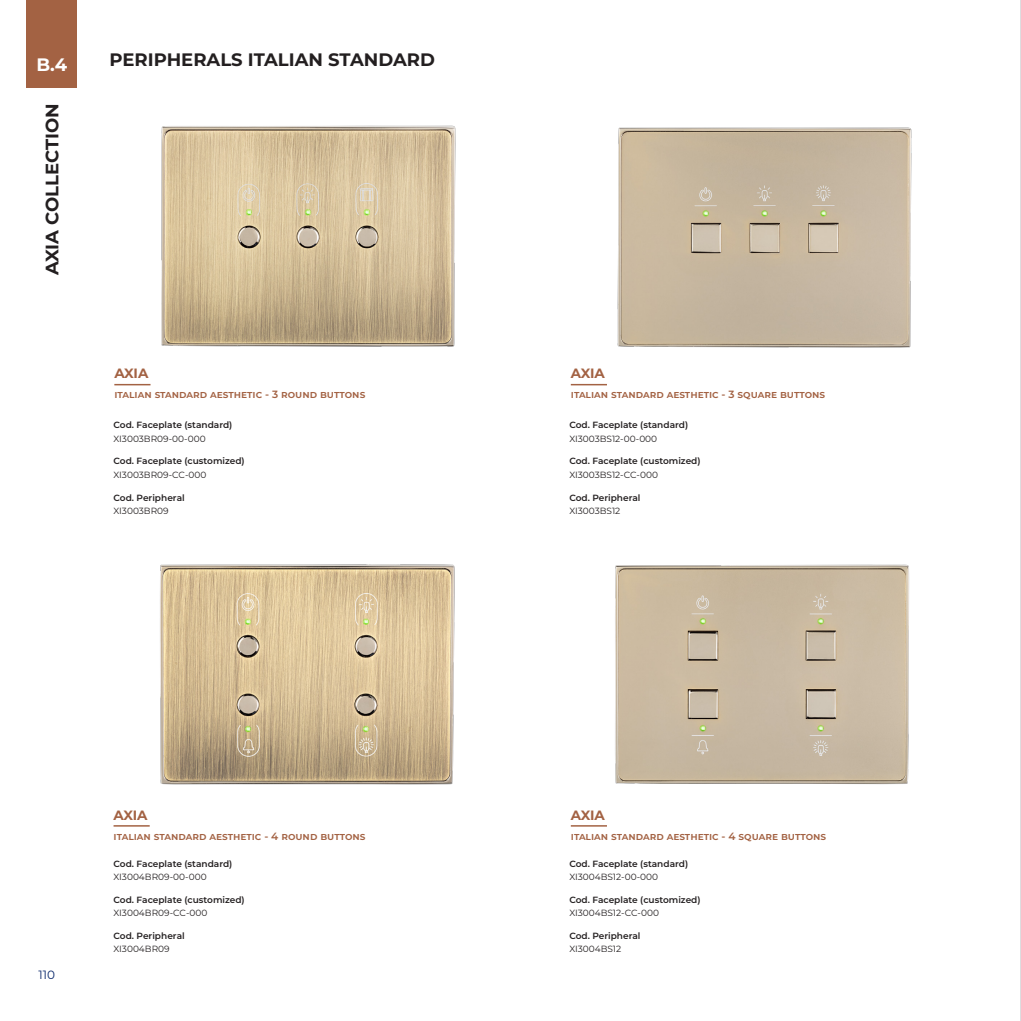
<style>
.page{position:relative;width:1021px;height:1021px;background:#fff}
.page>*{position:absolute;margin:0;border:0;box-sizing:border-box;transform-origin:0 0}
.t1{font:700 18px "Montserrat";color:#231f20}
.t2{font:700 18px "Montserrat";color:#fff}
.t3{font:700 13.5px "Montserrat";letter-spacing:-.02em;color:#a36243}
.t4{font:12px "Montserrat";color:#0d2b6d}
.t5{font:600 10.5px "Montserrat";color:#a36243}
.t6{font:600 9px "Montserrat";letter-spacing:-.015em;color:#231f20}
.t7{font:9px "Montserrat";color:#231f20}
</style>
<div class="page">
<div style="left:27px;top:0;width:50px;height:88px;background:#a36243"></div>
<hr style="left:1020px;top:0;width:1px;height:1020px;background:#bcbdc0">
<hr style="left:113px;top:825px;width:37px;height:1px;background:#a36243">
<hr style="left:571px;top:384px;width:36px;height:1px;background:#a36243">
<hr style="left:114px;top:384px;width:36px;height:1px;background:#a36243">
<hr style="left:571px;top:825px;width:36px;height:1px;background:#a36243">
<img style="left:617px;top:127px;width:295px;height:221px">
<img style="left:161px;top:125px;width:295px;height:222px">
<img style="left:615px;top:564px;width:295px;height:221px">
<img style="left:160px;top:564px;width:295px;height:221px">
<h1 class="t2" style="left:36px;top:52px;width:32px">B.4</h1>
<p class="t1" style="left:109px;top:47px;width:327px">PERIPHERALS ITALIAN STANDARD</p>
<h1 class="t1" style="left:39px;top:275px;width:174px;rotate:-90deg">AXIA COLLECTION</h1>
<p class="t3" style="left:114px;top:364px;width:35px">AXIA</p>
<p class="t5" style="left:114px;top:387px;width:252px">italian standard aesthetic - 3 round buttons</p>
<p class="t6" style="left:114px;top:418px;width:120px">Cod. Faceplate (standard)</p>
<p class="t7" style="left:114px;top:432px;width:94px">XI3003BR09-00-000</p>
<p class="t6" style="left:114px;top:455px;width:133px">Cod. Faceplate (customized)</p>
<p class="t7" style="left:114px;top:468px;width:94px">XI3003BR09-CC-000</p>
<p class="t6" style="left:114px;top:491px;width:73px">Cod. Peripheral</p>
<p class="t7" style="left:114px;top:504px;width:57px">XI3003BR09</p>
<h3 class="t4" style="left:38px;top:966px;width:18px">110</h3>
<p class="t3" style="left:114px;top:805px;width:35px">AXIA</p>
<p class="t5" style="left:114px;top:828px;width:253px">italian standard aesthetic - 4 round buttons</p>
<p class="t6" style="left:114px;top:856px;width:120px">Cod. Faceplate (standard)</p>
<p class="t7" style="left:114px;top:870px;width:95px">XI3004BR09-00-000</p>
<p class="t6" style="left:114px;top:893px;width:133px">Cod. Faceplate (customized)</p>
<p class="t7" style="left:114px;top:906px;width:95px">XI3004BR09-CC-000</p>
<p class="t6" style="left:114px;top:929px;width:73px">Cod. Peripheral</p>
<p class="t7" style="left:114px;top:942px;width:58px">XI3004BR09</p>
<p class="t3" style="left:571px;top:364px;width:35px">AXIA</p>
<p class="t5" style="left:571px;top:387px;width:256px">italian standard aesthetic - 3 square buttons</p>
<p class="t6" style="left:569px;top:418px;width:120px">Cod. Faceplate (standard)</p>
<p class="t7" style="left:569px;top:432px;width:89px">XI3003BS12-00-000</p>
<p class="t6" style="left:569px;top:455px;width:133px">Cod. Faceplate (customized)</p>
<p class="t7" style="left:569px;top:468px;width:90px">XI3003BS12-CC-000</p>
<p class="t6" style="left:569px;top:491px;width:73px">Cod. Peripheral</p>
<p class="t7" style="left:569px;top:504px;width:52px">XI3003BS12</p>
<p class="t3" style="left:571px;top:805px;width:35px">AXIA</p>
<p class="t5" style="left:571px;top:828px;width:257px">italian standard aesthetic - 4 square buttons</p>
<p class="t6" style="left:569px;top:856px;width:120px">Cod. Faceplate (standard)</p>
<p class="t7" style="left:569px;top:870px;width:90px">XI3004BS12-00-000</p>
<p class="t6" style="left:569px;top:893px;width:133px">Cod. Faceplate (customized)</p>
<p class="t7" style="left:569px;top:906px;width:91px">XI3004BS12-CC-000</p>
<p class="t6" style="left:569px;top:929px;width:73px">Cod. Peripheral</p>
<p class="t7" style="left:569px;top:942px;width:53px">XI3004BS12</p>
</div>
